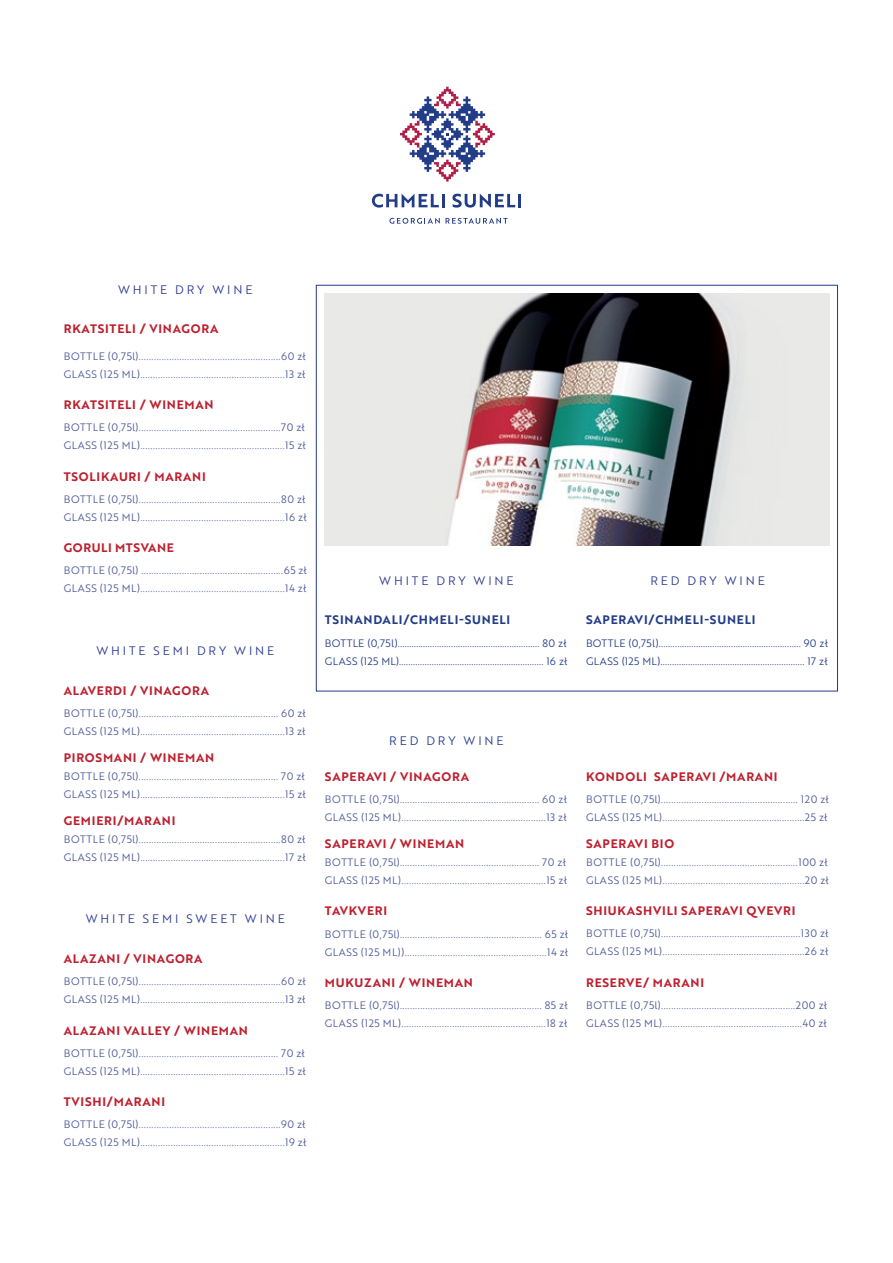
<style>
.page{position:relative;width:893px;height:1263px;background:#fff}
.page>*{position:absolute;margin:0;border:0;box-sizing:border-box;transform-origin:0 0}
.t1{font:12px "Brother 1816 Bold";letter-spacing:.065em;color:#bd202f}
.t2{font:12px "Brother 1816 Book";letter-spacing:.24em;color:#2b3990}
.t3{font:12px "Brother 1816 Bold";letter-spacing:.065em;color:#233c88}
.t4{font:12px "Brother 1816 Book";letter-spacing:.24em;color:#233c88}
.t5{font:10.5px/18px "Brother 1816 Book";letter-spacing:.05em;color:#4c5798}
.t6{font:10.5px/18px "Brother 1816 Book";letter-spacing:.025em;color:#233c88}
</style>
<div class="page">
<img style="left:325px;top:293px;width:504px;height:253px">
<svg style="left:400px;top:87px;width:95px;height:95px"></svg>
<svg style="left:372px;top:194px;width:73px;height:14px"></svg>
<svg style="left:452px;top:194px;width:69px;height:14px"></svg>
<svg style="left:389px;top:218px;width:51px;height:6px"></svg>
<svg style="left:446px;top:218px;width:62px;height:6px"></svg>
<p class="t2" style="left:118px;top:280px;width:136px">WHITE DRY WINE</p>
<p class="t1" style="left:64px;top:320px;width:156px">RKATSITELI / VINAGORA</p>
<p class="t5" style="left:64px;top:347px;width:244px">BOTTLE (0,75l)........................................................60 zł<br>GLASS (125 ML).........................................................13 zł</p>
<p class="t1" style="left:64px;top:396px;width:151px">RKATSITELI / WINEMAN</p>
<p class="t5" style="left:64px;top:418px;width:244px">BOTTLE (0,75l)........................................................70 zł<br>GLASS (125 ML).........................................................15 zł</p>
<p class="t1" style="left:64px;top:467px;width:143px">TSOLIKAURI / MARANI</p>
<p class="t5" style="left:64px;top:490px;width:244px">BOTTLE (0,75l)........................................................80 zł<br>GLASS (125 ML).........................................................16 zł</p>
<p class="t1" style="left:64px;top:539px;width:112px">GORULI MTSVANE</p>
<p class="t5" style="left:64px;top:561px;width:245px">BOTTLE (0,75l) ........................................................65 zł<br>GLASS (125 ML).........................................................14 zł</p>
<p class="t2" style="left:96px;top:642px;width:179px">WHITE SEMI DRY WINE</p>
<p class="t1" style="left:64px;top:681px;width:147px">ALAVERDI / VINAGORA</p>
<p class="t5" style="left:64px;top:704px;width:244px">BOTTLE (0,75l)....................................................... 60 zł<br>GLASS (125 ML).........................................................13 zł</p>
<p class="t1" style="left:64px;top:748px;width:152px">PIROSMANI / WINEMAN</p>
<p class="t5" style="left:64px;top:767px;width:244px">BOTTLE (0,75l)....................................................... 70 zł<br>GLASS (125 ML).........................................................15 zł</p>
<p class="t1" style="left:64px;top:811px;width:113px">GEMIERI/MARANI</p>
<p class="t5" style="left:64px;top:830px;width:243px">BOTTLE (0,75l)........................................................80 zł<br>GLASS (125 ML).........................................................17 zł</p>
<p class="t2" style="left:86px;top:910px;width:201px">WHITE SEMI SWEET WINE</p>
<p class="t1" style="left:64px;top:950px;width:140px">ALAZANI / VINAGORA</p>
<p class="t5" style="left:64px;top:972px;width:244px">BOTTLE (0,75l)........................................................60 zł<br>GLASS (125 ML).........................................................13 zł</p>
<p class="t1" style="left:64px;top:1021px;width:186px">ALAZANI VALLEY / WINEMAN</p>
<p class="t5" style="left:64px;top:1044px;width:244px">BOTTLE (0,75l)....................................................... 70 zł<br>GLASS (125 ML).........................................................15 zł</p>
<p class="t1" style="left:64px;top:1093px;width:103px">TVISHI/MARANI</p>
<p class="t5" style="left:64px;top:1115px;width:244px">BOTTLE (0,75l)........................................................90 zł<br>GLASS (125 ML).........................................................19 zł</p>
<p class="t2" style="left:379px;top:571px;width:136px">WHITE DRY WINE</p>
<p class="t3" style="left:325px;top:611px;width:187px">TSINANDALI/CHMELI-SUNELI</p>
<p class="t6" style="left:325px;top:633px;width:244px">BOTTLE (0,75l)............................................................. 80 zł<br>GLASS (125 ML).............................................................. 16 zł</p>
<p class="t4" style="left:389px;top:732px;width:116px">RED DRY WINE</p>
<p class="t1" style="left:325px;top:767px;width:146px">SAPERAVI / VINAGORA</p>
<p class="t5" style="left:325px;top:790px;width:244px">BOTTLE (0,75l)....................................................... 60 zł<br>GLASS (125 ML).........................................................13 zł</p>
<p class="t1" style="left:325px;top:835px;width:141px">SAPERAVI / WINEMAN</p>
<p class="t5" style="left:325px;top:853px;width:244px">BOTTLE (0,75l)....................................................... 70 zł<br>GLASS (125 ML).........................................................15 zł</p>
<p class="t1" style="left:325px;top:902px;width:64px">TAVKVERI</p>
<p class="t5" style="left:325px;top:924px;width:245px">BOTTLE (0,75l)........................................................ 65 zł<br>GLASS (125 ML))........................................................14 zł</p>
<p class="t1" style="left:325px;top:973px;width:150px">MUKUZANI / WINEMAN</p>
<p class="t5" style="left:325px;top:996px;width:244px">BOTTLE (0,75l)........................................................ 85 zł<br>GLASS (125 ML).........................................................18 zł</p>
<p class="t2" style="left:650px;top:571px;width:116px">RED DRY WINE</p>
<p class="t3" style="left:586px;top:611px;width:171px">SAPERAVI/CHMELI-SUNELI</p>
<p class="t6" style="left:586px;top:633px;width:243px">BOTTLE (0,75l)............................................................. 90 zł<br>GLASS (125 ML).............................................................. 17 zł</p>
<p class="t1" style="left:586px;top:767px;width:193px">KONDOLI SAPERAVI /MARANI</p>
<p class="t5" style="left:586px;top:790px;width:244px">BOTTLE (0,75l)...................................................... 120 zł<br>GLASS (125 ML)........................................................25 zł</p>
<p class="t1" style="left:586px;top:834px;width:90px">SAPERAVI BIO</p>
<p class="t5" style="left:586px;top:853px;width:244px">BOTTLE (0,75l)......................................................100 zł<br>GLASS (125 ML)........................................................20 zł</p>
<p class="t1" style="left:586px;top:902px;width:211px">SHIUKASHVILI SAPERAVI QVEVRI</p>
<p class="t5" style="left:586px;top:924px;width:244px">BOTTLE (0,75l).......................................................130 zł<br>GLASS (125 ML)........................................................26 zł</p>
<p class="t1" style="left:586px;top:973px;width:120px">RESERVE/ MARANI</p>
<p class="t5" style="left:586px;top:996px;width:242px">BOTTLE (0,75l).....................................................200 zł<br>GLASS (125 ML).......................................................40 zł</p>
</div>
